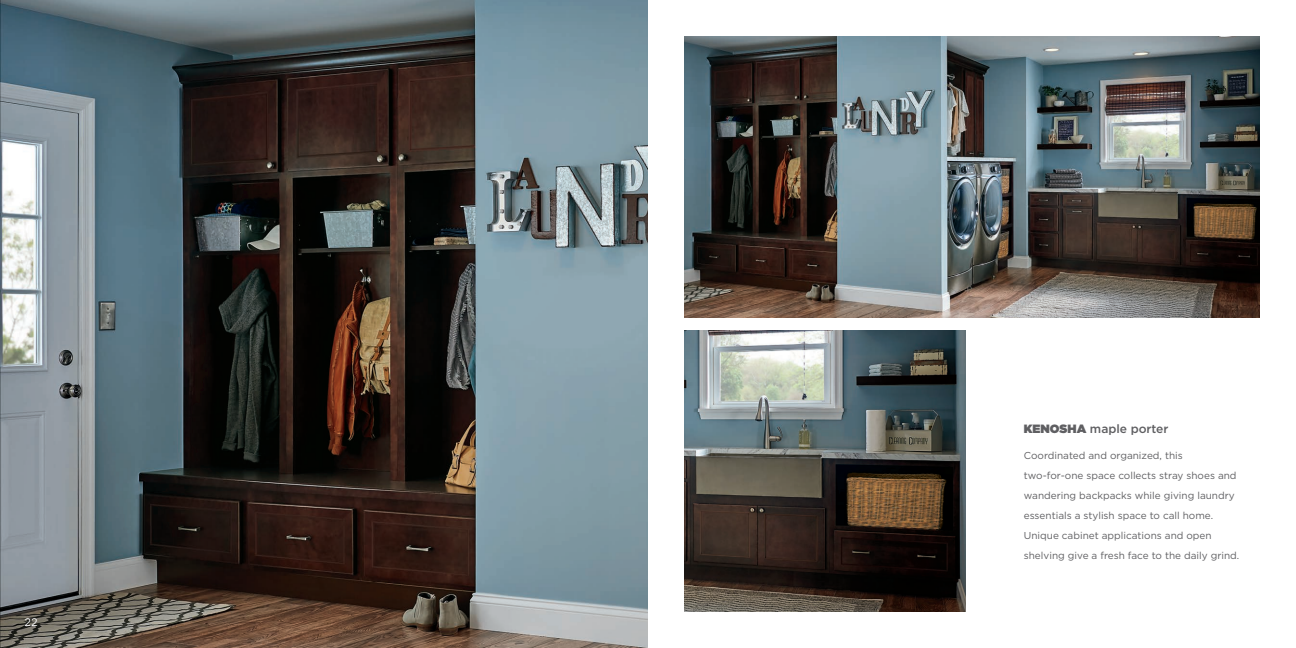
<style>
.page{position:relative;width:1296px;height:648px;background:#fff}
.page>*{position:absolute;margin:0;border:0;box-sizing:border-box;transform-origin:0 0}
.t1{font:500 12px "Gotham";color:#5f5f62}
.t2{font:11px "Gotham";color:#fff}
.t3{font:10px/20px "Gotham";color:#5f5f62}
.s1{font-weight:900}
</style>
<div class="page">
<img style="left:0;top:0;width:648px;height:648px">
<img style="left:684px;top:36px;width:576px;height:282px">
<img style="left:684px;top:330px;width:282px;height:282px">
<p class="t2" style="left:24px;top:616px;width:15px">22</p>
<p class="t1" style="left:1024px;top:422px;width:146px"><span class="s1">KENOSHA</span> maple porter</p>
<p class="t3" style="left:1024px;top:446px;width:217px">Coordinated and organized, this two-for-one space collects stray shoes and wandering backpacks while giving laundry essentials a stylish space to call home.<br>Unique cabinet applications and open shelving give a fresh face to the daily grind.</p>
</div>
